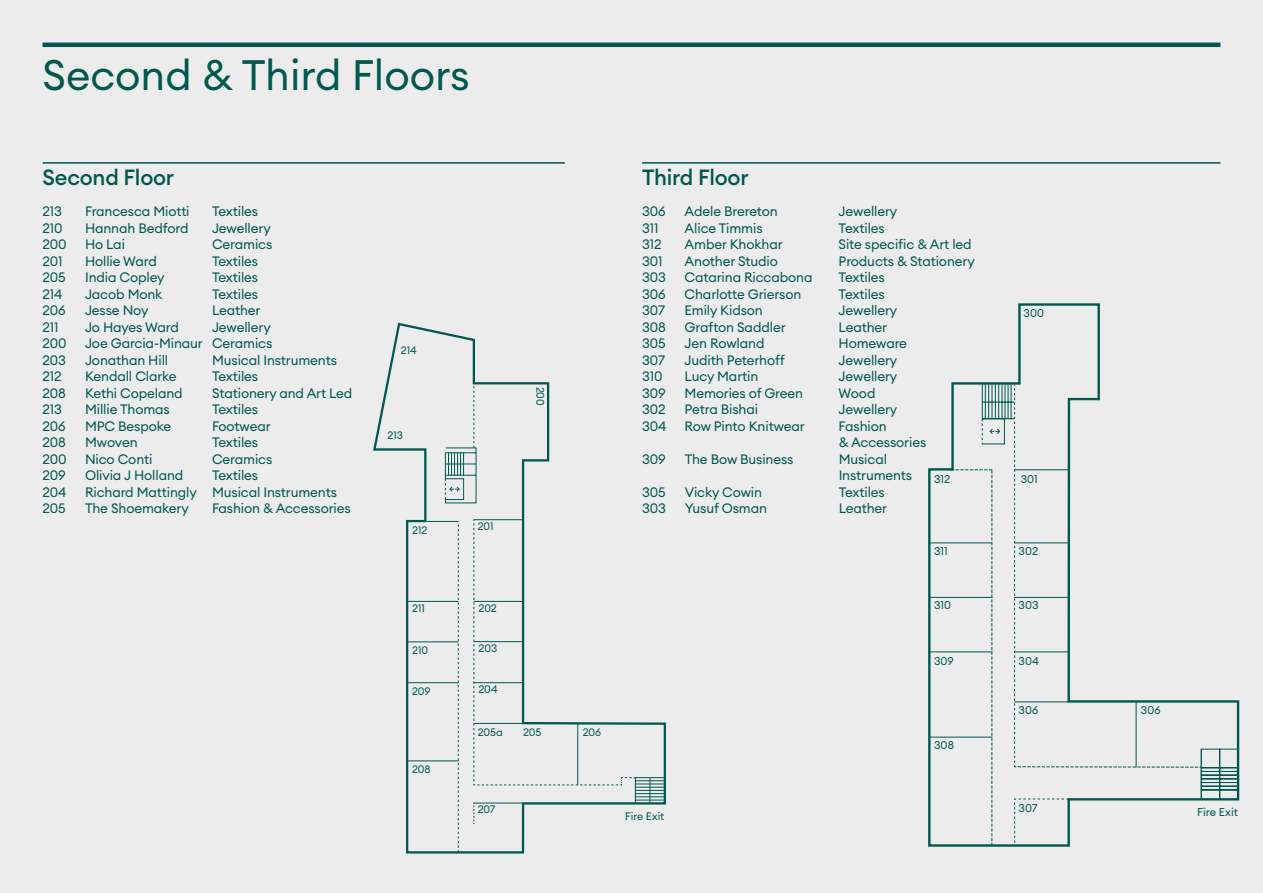
<style>
.page{position:relative;width:1263px;height:893px;background:#ececec}
.page>*{position:absolute;margin:0;border:0;box-sizing:border-box;transform-origin:0 0}
.t1{font:42px "Euclid Circular A";color:#00584f}
.t2{font:500 21.75px "Euclid Circular A";letter-spacing:-.01em;color:#00584f}
.t3{font:13.5px/16.5px "Euclid Circular A";letter-spacing:-.01em;color:#00584f}
.t4{font:11.1px "Euclid Circular A";color:#00584f}
.t5{font:10.65px "Euclid Circular A";letter-spacing:-.005em;color:#00584f}
</style>
<div class="page">
<hr style="left:43px;top:162px;width:522px;height:2px;background:#00584f">
<hr style="left:642px;top:162px;width:578px;height:2px;background:#00584f">
<svg style="left:373px;top:322px;width:293px;height:532px"></svg>
<svg style="left:406px;top:447px;width:260px;height:357px"></svg>
<svg style="left:473px;top:523px;width:162px;height:263px"></svg>
<svg style="left:473px;top:382px;width:1px;height:66px"></svg>
<svg style="left:473px;top:803px;width:1px;height:21px"></svg>
<svg style="left:458px;top:521px;width:1px;height:331px"></svg>
<hr style="left:445px;top:464px;width:31px;height:1px;background:#00584f">
<svg style="left:649px;top:778px;width:1px;height:25px"></svg>
<svg style="left:445px;top:479px;width:15px;height:21px"></svg>
<svg style="left:928px;top:303px;width:312px;height:544px"></svg>
<svg style="left:1014px;top:800px;width:55px;height:46px"></svg>
<svg style="left:951px;top:800px;width:41px;height:45px"></svg>
<svg style="left:928px;top:383px;width:311px;height:417px"></svg>
<svg style="left:982px;top:419px;width:1px;height:25px"></svg>
<hr style="left:1219px;top:749px;width:1px;height:50px;background:#00584f">
<hr style="left:1201px;top:749px;width:1px;height:50px;background:#00584f">
<svg style="left:989px;top:429px;width:11px;height:5px"></svg>
<hr style="left:43px;top:43px;width:1177px;height:4px;background:#00584f">
<h1 class="t1" style="left:43px;top:48px;width:429px">Second &amp; Third Floors</h1>
<h2 class="t2" style="left:43px;top:163px;width:133px">Second Floor</h2>
<p class="t3" style="left:43px;top:203px;width:21px">213</p>
<p class="t3" style="left:85px;top:203px;width:106px">Francesca Miotti</p>
<p class="t3" style="left:212px;top:203px;width:48px">Textiles</p>
<p class="t3" style="left:43px;top:220px;width:22px">210</p>
<p class="t3" style="left:85px;top:220px;width:105px">Hannah Bedford</p>
<p class="t3" style="left:212px;top:220px;width:60px">Jewellery</p>
<p class="t3" style="left:43px;top:236px;width:26px">200</p>
<p class="t3" style="left:85px;top:236px;width:41px">Ho Lai</p>
<p class="t3" style="left:212px;top:236px;width:62px">Ceramics</p>
<p class="t3" style="left:43px;top:253px;width:22px">201</p>
<p class="t3" style="left:85px;top:253px;width:73px">Hollie Ward</p>
<p class="t3" style="left:212px;top:253px;width:48px">Textiles</p>
<p class="t3" style="left:43px;top:269px;width:25px">205</p>
<p class="t3" style="left:85px;top:269px;width:81px">India Copley</p>
<p class="t3" style="left:212px;top:269px;width:48px">Textiles</p>
<p class="t3" style="left:43px;top:286px;width:21px">214</p>
<p class="t3" style="left:85px;top:286px;width:79px">Jacob Monk</p>
<p class="t3" style="left:212px;top:286px;width:48px">Textiles</p>
<p class="t3" style="left:43px;top:302px;width:25px">206</p>
<p class="t3" style="left:85px;top:302px;width:65px">Jesse Noy</p>
<p class="t3" style="left:212px;top:302px;width:50px">Leather</p>
<p class="t3" style="left:43px;top:319px;width:18px">211</p>
<p class="t3" style="left:85px;top:319px;width:95px">Jo Hayes Ward</p>
<p class="t3" style="left:212px;top:319px;width:60px">Jewellery</p>
<p class="t3" style="left:43px;top:335px;width:26px">200</p>
<p class="t3" style="left:85px;top:335px;width:189px">Joe Garcia-Minaur Ceramics</p>
<p class="t3" style="left:43px;top:352px;width:25px">203</p>
<p class="t3" style="left:85px;top:352px;width:85px">Jonathan Hill</p>
<p class="t3" style="left:212px;top:352px;width:126px">Musical Instruments</p>
<p class="t3" style="left:43px;top:368px;width:21px">212</p>
<p class="t3" style="left:85px;top:368px;width:93px">Kendall Clarke</p>
<p class="t3" style="left:212px;top:368px;width:48px">Textiles</p>
<p class="t3" style="left:43px;top:385px;width:25px">208</p>
<p class="t3" style="left:85px;top:385px;width:99px">Kethi Copeland</p>
<p class="t3" style="left:212px;top:385px;width:142px">Stationery and Art Led</p>
<p class="t3" style="left:43px;top:401px;width:21px">213</p>
<p class="t3" style="left:85px;top:401px;width:86px">Millie Thomas</p>
<p class="t3" style="left:212px;top:401px;width:48px">Textiles</p>
<p class="t3" style="left:43px;top:418px;width:25px">206</p>
<p class="t3" style="left:85px;top:418px;width:88px">MPC Bespoke</p>
<p class="t3" style="left:212px;top:418px;width:60px">Footwear</p>
<p class="t3" style="left:43px;top:434px;width:25px">208</p>
<p class="t3" style="left:85px;top:434px;width:54px">Mwoven</p>
<p class="t3" style="left:212px;top:434px;width:48px">Textiles</p>
<p class="t3" style="left:43px;top:451px;width:26px">200</p>
<p class="t3" style="left:85px;top:451px;width:69px">Nico Conti</p>
<p class="t3" style="left:212px;top:451px;width:62px">Ceramics</p>
<p class="t3" style="left:43px;top:467px;width:25px">209</p>
<p class="t3" style="left:85px;top:467px;width:100px">Olivia J Holland</p>
<p class="t3" style="left:212px;top:467px;width:48px">Textiles</p>
<p class="t3" style="left:43px;top:484px;width:26px">204</p>
<p class="t3" style="left:85px;top:484px;width:253px">Richard Mattingly Musical Instruments</p>
<p class="t3" style="left:43px;top:500px;width:25px">205</p>
<p class="t3" style="left:85px;top:500px;width:105px">The Shoemakery</p>
<p class="t3" style="left:212px;top:500px;width:140px">Fashion &amp; Accessories</p>
<p class="t5" style="left:401px;top:343px;width:17px">214</p>
<p class="t5" style="left:387px;top:428px;width:17px">213</p>
<p class="t5" style="left:412px;top:523px;width:17px">212</p>
<p class="t5" style="left:412px;top:602px;width:14px">211</p>
<p class="t5" style="left:412px;top:643px;width:18px">210</p>
<p class="t5" style="left:412px;top:684px;width:20px">209</p>
<p class="t5" style="left:412px;top:762px;width:20px">208</p>
<p class="t5" style="left:547px;top:387px;width:21px;rotate:90deg">200</p>
<p class="t5" style="left:478px;top:520px;width:17px">201</p>
<p class="t5" style="left:478px;top:602px;width:20px">202</p>
<p class="t5" style="left:478px;top:642px;width:20px">203</p>
<p class="t5" style="left:478px;top:683px;width:21px">204</p>
<p class="t5" style="left:478px;top:725px;width:27px">205a</p>
<p class="t5" style="left:523px;top:725px;width:20px">205</p>
<p class="t5" style="left:583px;top:725px;width:20px">206</p>
<p class="t5" style="left:478px;top:803px;width:19px">207</p>
<h2 class="t2" style="left:642px;top:163px;width:108px">Third Floor</h2>
<p class="t3" style="left:642px;top:203px;width:25px">306</p>
<p class="t3" style="left:685px;top:203px;width:95px">Adele Brereton</p>
<p class="t3" style="left:839px;top:203px;width:60px">Jewellery</p>
<p class="t3" style="left:642px;top:220px;width:18px">311</p>
<p class="t3" style="left:685px;top:220px;width:79px">Alice Timmis</p>
<p class="t3" style="left:839px;top:220px;width:48px">Textiles</p>
<p class="t3" style="left:642px;top:236px;width:21px">312</p>
<p class="t3" style="left:685px;top:236px;width:100px">Amber Khokhar</p>
<p class="t3" style="left:839px;top:236px;width:135px">Site specific &amp; Art led</p>
<p class="t3" style="left:642px;top:253px;width:22px">301</p>
<p class="t3" style="left:685px;top:253px;width:95px">Another Studio</p>
<p class="t3" style="left:839px;top:253px;width:138px">Products &amp; Stationery</p>
<p class="t3" style="left:642px;top:269px;width:25px">303</p>
<p class="t3" style="left:685px;top:269px;width:129px">Catarina Riccabona</p>
<p class="t3" style="left:839px;top:269px;width:48px">Textiles</p>
<p class="t3" style="left:642px;top:286px;width:25px">306</p>
<p class="t3" style="left:685px;top:286px;width:118px">Charlotte Grierson</p>
<p class="t3" style="left:839px;top:286px;width:48px">Textiles</p>
<p class="t3" style="left:642px;top:302px;width:24px">307</p>
<p class="t3" style="left:685px;top:302px;width:80px">Emily Kidson</p>
<p class="t3" style="left:839px;top:302px;width:60px">Jewellery</p>
<p class="t3" style="left:642px;top:319px;width:25px">308</p>
<p class="t3" style="left:685px;top:319px;width:102px">Grafton Saddler</p>
<p class="t3" style="left:839px;top:319px;width:50px">Leather</p>
<p class="t3" style="left:642px;top:335px;width:25px">305</p>
<p class="t3" style="left:685px;top:335px;width:81px">Jen Rowland</p>
<p class="t3" style="left:839px;top:335px;width:70px">Homeware</p>
<p class="t3" style="left:642px;top:352px;width:24px">307</p>
<p class="t3" style="left:685px;top:352px;width:102px">Judith Peterhoff</p>
<p class="t3" style="left:839px;top:352px;width:60px">Jewellery</p>
<p class="t3" style="left:642px;top:368px;width:22px">310</p>
<p class="t3" style="left:685px;top:368px;width:75px">Lucy Martin</p>
<p class="t3" style="left:839px;top:368px;width:60px">Jewellery</p>
<p class="t3" style="left:642px;top:385px;width:25px">309</p>
<p class="t3" style="left:685px;top:385px;width:120px">Memories of Green</p>
<p class="t3" style="left:839px;top:385px;width:38px">Wood</p>
<p class="t3" style="left:642px;top:401px;width:25px">302</p>
<p class="t3" style="left:685px;top:401px;width:75px">Petra Bishai</p>
<p class="t3" style="left:839px;top:401px;width:60px">Jewellery</p>
<p class="t3" style="left:642px;top:418px;width:26px">304</p>
<p class="t3" style="left:685px;top:418px;width:122px">Row Pinto Knitwear</p>
<p class="t3" style="left:839px;top:418px;width:89px">Fashion<br>&amp; Accessories</p>
<p class="t3" style="left:642px;top:451px;width:25px">309</p>
<p class="t3" style="left:685px;top:451px;width:110px">The Bow Business</p>
<p class="t3" style="left:839px;top:451px;width:75px">Musical<br>Instruments</p>
<p class="t3" style="left:642px;top:484px;width:25px">305</p>
<p class="t3" style="left:685px;top:484px;width:79px">Vicky Cowin</p>
<p class="t3" style="left:839px;top:484px;width:48px">Textiles</p>
<p class="t3" style="left:642px;top:500px;width:25px">303</p>
<p class="t3" style="left:685px;top:500px;width:84px">Yusuf Osman</p>
<p class="t3" style="left:839px;top:500px;width:50px">Leather</p>
<p class="t4" style="left:1023px;top:306px;width:22px">300</p>
<p class="t4" style="left:934px;top:472px;width:18px">312</p>
<p class="t4" style="left:1021px;top:472px;width:18px">301</p>
<p class="t5" style="left:625px;top:809px;width:41px">Fire Exit</p>
<p class="t4" style="left:934px;top:544px;width:15px">311</p>
<p class="t4" style="left:1019px;top:544px;width:21px">302</p>
<p class="t4" style="left:934px;top:598px;width:18px">310</p>
<p class="t4" style="left:1019px;top:598px;width:21px">303</p>
<p class="t4" style="left:934px;top:654px;width:21px">309</p>
<p class="t4" style="left:1019px;top:654px;width:22px">304</p>
<p class="t4" style="left:1019px;top:703px;width:21px">306</p>
<p class="t4" style="left:1141px;top:703px;width:21px">306</p>
<p class="t4" style="left:934px;top:738px;width:21px">308</p>
<p class="t4" style="left:1019px;top:801px;width:20px">307</p>
<p class="t4" style="left:1197px;top:805px;width:42px">Fire Exit</p>
</div>
